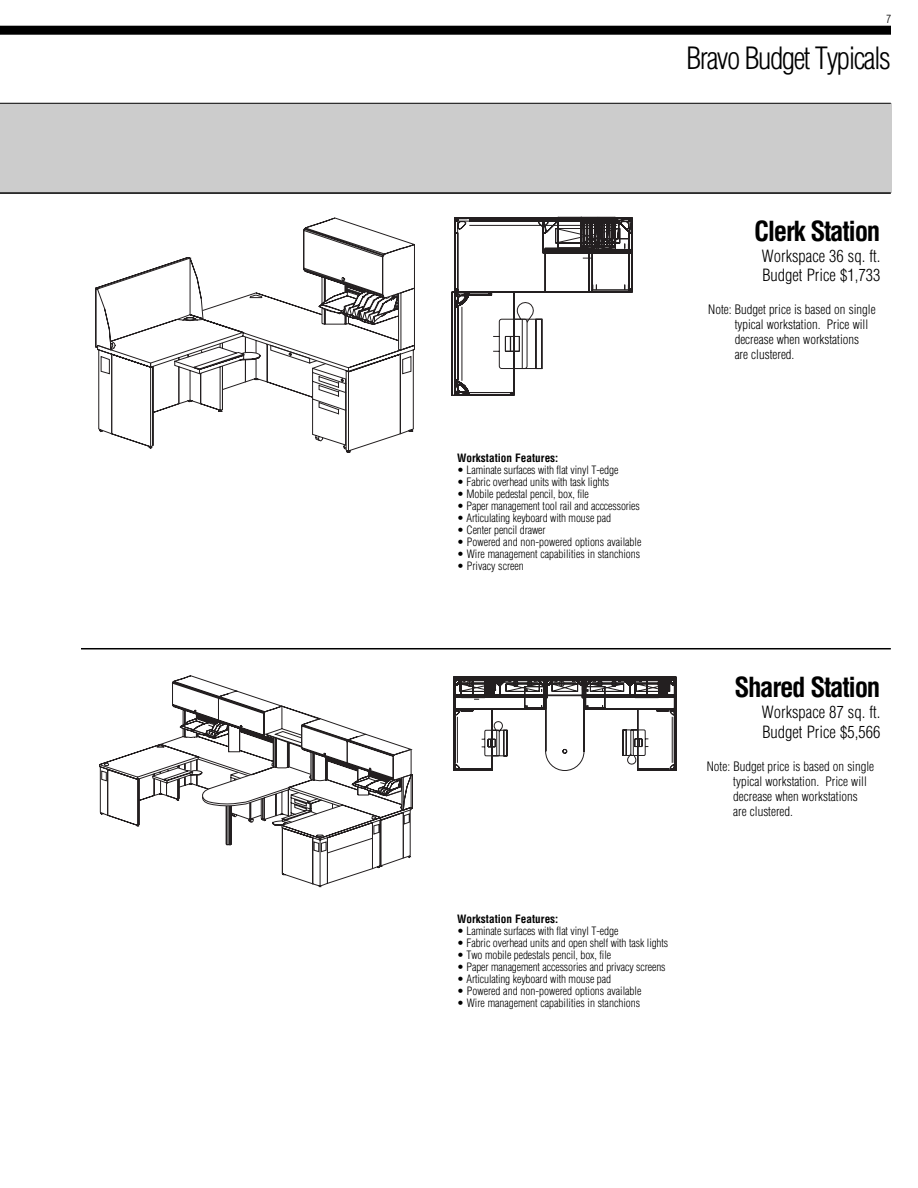
<style>
.page{position:relative;width:918px;height:1188px;background:#fff}
.page>*{position:absolute;margin:0;border:0;box-sizing:border-box;transform-origin:0 0}
.t1{font:30px "Kreeger";letter-spacing:-.05em;color:#000}
.t2{font:700 condensed 27px "Helvetica";letter-spacing:-.05em;color:#000}
.t3{font:300 condensed 16.5px/19.5px "Helvetica";color:#000}
.t4{font:300 condensed 12.75px/15px "Helvetica";color:#000}
.t5{font:300 condensed 11.25px "Helvetica";letter-spacing:-.01em;color:#000}
.t6{font:700 condensed 11.25px "Helvetica";color:#000}
</style>
<div class="page">
<div style="left:0;top:103px;width:891px;height:90px;background:#ccc"></div>
<hr style="left:0;top:103px;width:891px;height:1px;background:#000">
<hr style="left:0;top:192px;width:891px;height:2px;background:#000">
<div style="left:0;top:26px;width:891px;height:9px;background:#000"></div>
<hr style="left:81px;top:648px;width:810px;height:1px;background:#000">
<svg style="left:98px;top:351px;width:316px;height:99px"></svg>
<svg style="left:95px;top:218px;width:320px;height:133px"></svg>
<svg style="left:451px;top:216px;width:182px;height:180px"></svg>
<svg style="left:99px;top:746px;width:53px;height:81px"></svg>
<svg style="left:172px;top:675px;width:105px;height:29px"></svg>
<svg style="left:152px;top:704px;width:261px;height:184px"></svg>
<svg style="left:453px;top:676px;width:224px;height:95px"></svg>
<p class="t5" style="left:886px;top:13px;width:6px">7</p>
<h1 class="t1" style="left:686px;top:41px;width:206px">Bravo Budget Typicals</h1>
<p class="t6" style="left:457px;top:452px;width:103px">Workstation Features:</p>
<p class="t5" style="left:457px;top:464px;width:163px">• Laminate surfaces with flat vinyl T-edge</p>
<p class="t5" style="left:457px;top:476px;width:153px">• Fabric overhead units with task lights</p>
<p class="t5" style="left:457px;top:488px;width:133px">• Mobile pedestal pencil, box, file</p>
<p class="t5" style="left:457px;top:500px;width:184px">• Paper management tool rail and acccessories</p>
<p class="t5" style="left:457px;top:512px;width:155px">• Articulating keyboard with mouse pad</p>
<p class="t5" style="left:457px;top:524px;width:90px">• Center pencil drawer</p>
<p class="t5" style="left:457px;top:536px;width:186px">• Powered and non-powered options available</p>
<p class="t5" style="left:457px;top:548px;width:185px">• Wire management capabilities in stanchions</p>
<p class="t5" style="left:457px;top:560px;width:68px">• Privacy screen</p>
<h2 class="t2" style="left:754px;top:216px;width:128px">Clerk Station</h2>
<h3 class="t3" style="left:762px;top:246px;width:120px">Workspace 36 sq. ft.<br>Budget Price $1,733</h3>
<p class="t4" style="left:735px;top:302px;width:142px;text-indent:-26px">Note: Budget price is based on single typical workstation. Price will decrease when workstations are clustered.</p>
<p class="t6" style="left:457px;top:913px;width:103px">Workstation Features:</p>
<p class="t5" style="left:457px;top:925px;width:163px">• Laminate surfaces with flat vinyl T-edge</p>
<p class="t5" style="left:457px;top:937px;width:213px">• Fabric overhead units and open shelf with task lights</p>
<p class="t5" style="left:457px;top:949px;width:155px">• Two mobile pedestals pencil, box, file</p>
<p class="t5" style="left:457px;top:961px;width:210px">• Paper management accessories and privacy screens</p>
<p class="t5" style="left:457px;top:973px;width:155px">• Articulating keyboard with mouse pad</p>
<p class="t5" style="left:457px;top:985px;width:186px">• Powered and non-powered options available</p>
<p class="t5" style="left:457px;top:997px;width:185px">• Wire management capabilities in stanchions</p>
<h2 class="t2" style="left:734px;top:672px;width:147px">Shared Station</h2>
<h3 class="t3" style="left:762px;top:703px;width:120px">Workspace 87 sq. ft.<br>Budget Price $5,566</h3>
<p class="t4" style="left:733px;top:759px;width:142px;text-indent:-26px">Note: Budget price is based on single typical workstation. Price will decrease when workstations are clustered.</p>
</div>
